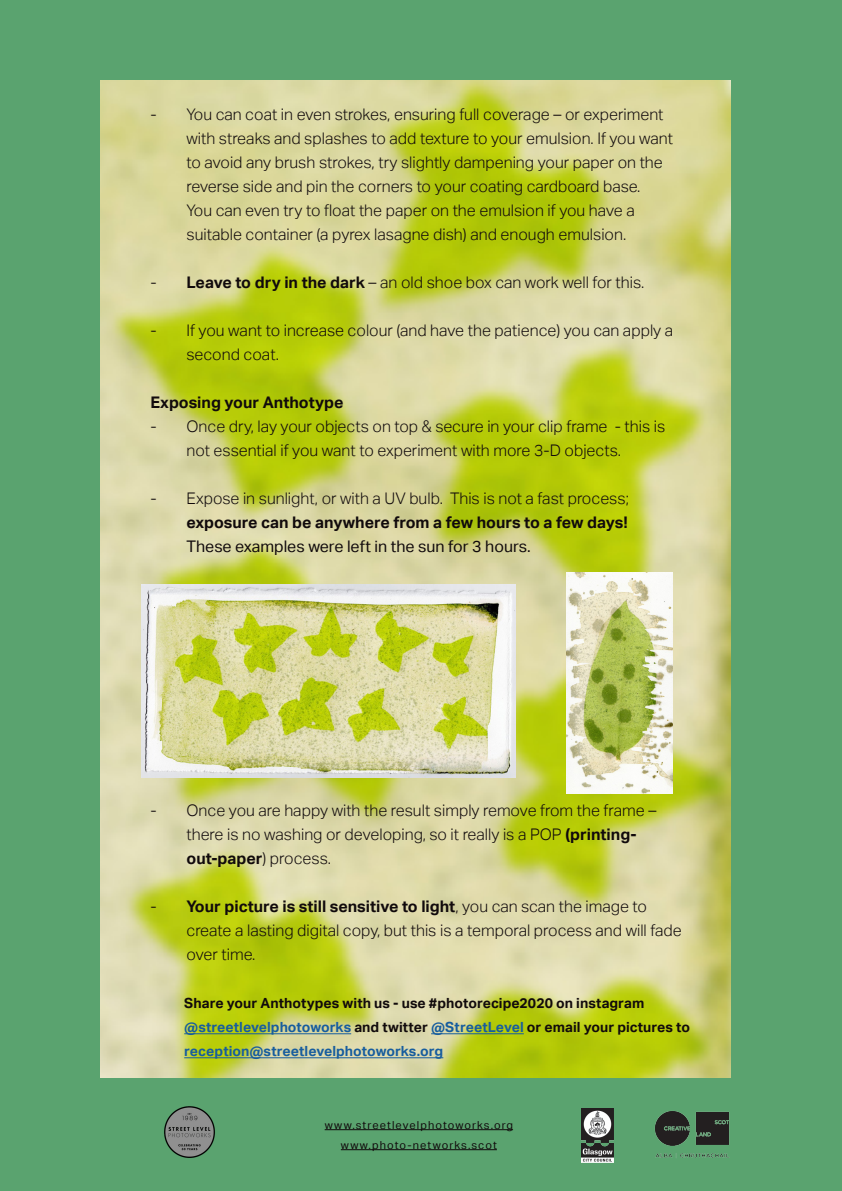
<style>
.page{position:relative;width:842px;height:1191px;background:#5aa36f}
.page>*{position:absolute;margin:0;border:0;box-sizing:border-box;transform-origin:0 0}
.t1{font:300 16px/24px "Aktiv Grotesk";color:#110a0c}
.t2{font:16px "Aktiv Grotesk";color:#110a0c}
.t3{font:700 16px "Aktiv Grotesk";color:#110a0c}
.t4{font:700 14px/24px "Aktiv Grotesk";color:#110a0c}
.t5{font:11px "Aktiv Grotesk";letter-spacing:.1em;color:#110a0c}
.s1{font-weight:700}
.s2{color:#175d9e}
</style>
<div class="page">
<img style="left:654px;top:1111px;width:76px;height:47px">
<hr style="left:325px;top:1129px;width:188px;height:1px;background:#110a0c">
<hr style="left:341px;top:1149px;width:156px;height:1px;background:#110a0c">
<img style="left:582px;top:1108px;width:31px;height:54px">
<img style="left:100px;top:81px;width:631px;height:996px">
<img style="left:164px;top:1106px;width:51px;height:52px">
<hr style="left:184px;top:1033px;width:167px;height:1px;background:#175d9e">
<hr style="left:431px;top:1033px;width:93px;height:1px;background:#175d9e">
<hr style="left:184px;top:1057px;width:259px;height:1px;background:#175d9e">
<img style="left:142px;top:585px;width:373px;height:192px">
<img style="left:566px;top:573px;width:106px;height:221px">
<p class="t1" style="left:186px;top:102px;width:488px;text-indent:-36px">- You can coat in even strokes, ensuring full coverage – or experiment with streaks and splashes to add texture to your emulsion. If you want to avoid any brush strokes, try slightly dampening your paper on the reverse side and pin the corners to your coating cardboard base.<br>You can even try to float the paper on the emulsion if you have a suitable container (a pyrex lasagne dish) and enough emulsion.</p>
<p class="t1" style="left:150px;top:270px;width:495px">- <span class="s1">Leave to dry in the dark</span> – an old shoe box can work well for this.</p>
<p class="t1" style="left:186px;top:318px;width:488px;text-indent:-36px">- If you want to increase colour (and have the patience) you can apply a second coat.</p>
<p class="t3" style="left:150px;top:393px;width:194px">Exposing your Anthotype</p>
<p class="t1" style="left:150px;top:414px;width:516px;text-align:center">- Once dry, lay your objects on top &amp; secure in your clip frame - this is not essential if you want to experiment with more 3-D objects.</p>
<p class="t1" style="left:150px;top:486px;width:480px;text-align:right">- Expose in sunlight, or with a UV bulb. This is not a fast process; <span class="s1">exposure can be anywhere from a few hours to a few days!</span></p>
<p class="t2" style="left:186px;top:537px;width:346px">These examples were left in the sun for 3 hours.</p>
<p class="t1" style="left:186px;top:798px;width:471px;text-indent:-36px">- Once you are happy with the result simply remove from the frame – there is no washing or developing, so it really is a POP <span class="s1">(printing&shy;out-paper</span>) process.</p>
<p class="t1" style="left:186px;top:894px;width:497px;text-indent:-36px">- <span class="s1">Your picture is still sensitive to light</span>, you can scan the image to create a lasting digital copy, but this is a temporal process and will fade over time.</p>
<p class="t4" style="left:184px;top:991px;width:507px">Share your Anthotypes with us - use #photorecipe2020 on instagram <span class="s2">@streetlevelphotoworks</span> and twitter <span class="s2">@StreetLevel</span> or email your pictures to <span class="s2">reception@streetlevelphotoworks.org</span></p>
<p class="t5" style="left:325px;top:1118px;width:190px">www.streetlevelphotoworks.org</p>
<p class="t5" style="left:341px;top:1138px;width:158px">www.photo-networks.scot</p>
</div>
